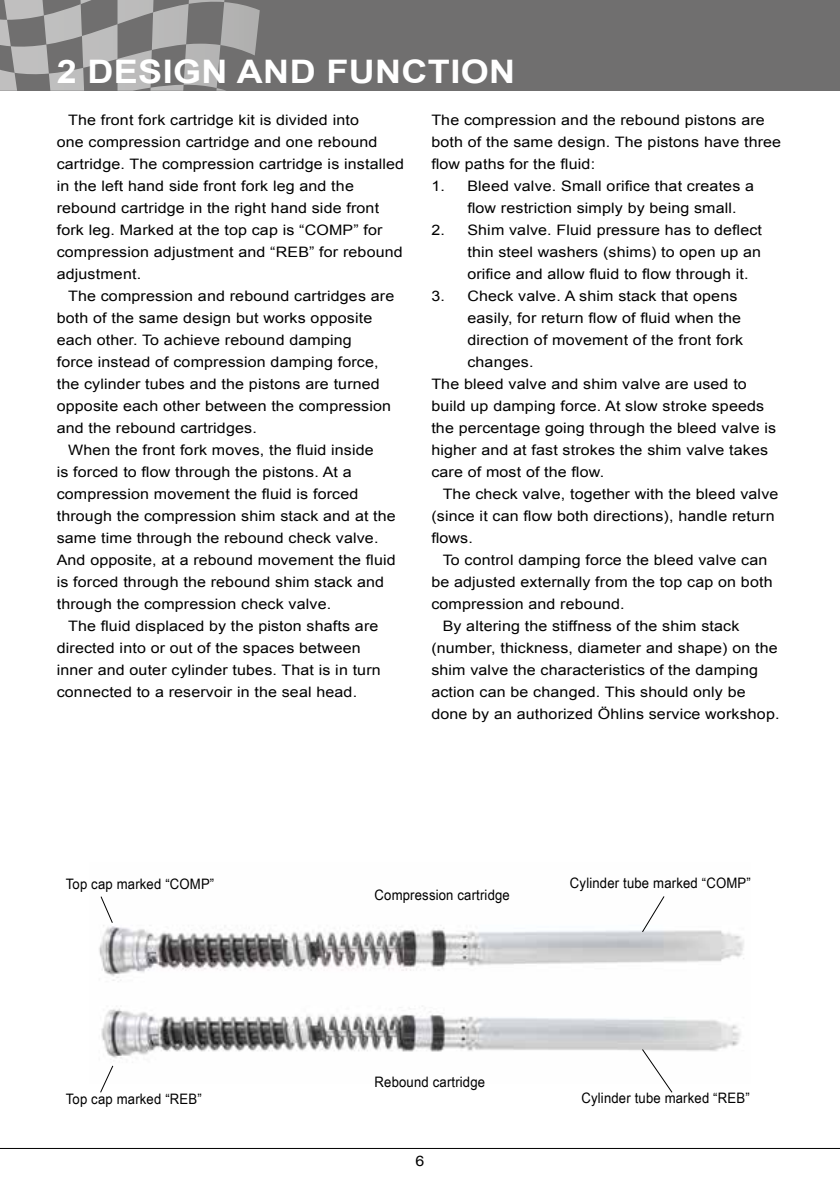
<style>
.page{position:relative;width:840px;height:1191px;background:#fff}
.page>*{position:absolute;margin:0;border:0;box-sizing:border-box;transform-origin:0 0}
.t1{font:700 32.4px "Arial";letter-spacing:.01em;color:#fff;scale:1.11 1}
.t2{font:14.4px/22px "Arial";letter-spacing:.01em;color:#000;scale:1.11 1}
.t3{font:14.4px "Arial Narrow";letter-spacing:.01em;color:#000;scale:1.11 1}
</style>
<div class="page">
<hr style="left:0;top:1148px;width:839px;height:1px;background:#000">
<div style="left:0;top:0;width:839px;height:91px;background:#706f6f"></div>
<svg style="left:0;top:0;width:260px;height:91px"></svg>
<img style="left:99px;top:925px;width:645px;height:133px">
<svg style="left:100px;top:896px;width:13px;height:27px"></svg>
<svg style="left:100px;top:1065px;width:14px;height:28px"></svg>
<svg style="left:640px;top:896px;width:25px;height:37px"></svg>
<svg style="left:640px;top:1048px;width:33px;height:45px"></svg>
<h1 class="t1" style="left:57px;top:50px;width:409px">2 DESIGN AND FUNCTION</h1>
<p class="t2" style="left:57px;top:109px;width:314px;text-indent:11px">The front fork cartridge kit is divided into<br>one compression cartridge and one rebound cartridge. The compression cartridge is installed in the left hand side front fork leg and the rebound cartridge in the right hand side front fork leg. Marked at the top cap is “COMP” for compression adjustment and “REB” for rebound adjustment.</p>
<p class="t2" style="left:57px;top:285px;width:305px;text-indent:11px">The compression and rebound cartridges are both of the same design but works opposite each other. To achieve rebound damping<br>force instead of compression damping force, the cylinder tubes and the pistons are turned opposite each other between the compression and the rebound cartridges.</p>
<p class="t2" style="left:57px;top:439px;width:307px;text-indent:11px">When the front fork moves, the fluid inside<br>is forced to flow through the pistons. At a compression movement the fluid is forced through the compression shim stack and at the same time through the rebound check valve.<br>And opposite, at a rebound movement the fluid is forced through the rebound shim stack and through the compression check valve.</p>
<p class="t2" style="left:57px;top:615px;width:293px;text-indent:11px">The fluid displaced by the piston shafts are directed into or out of the spaces between inner and outer cylinder tubes. That is in turn connected to a reservoir in the seal head.</p>
<p class="t2" style="left:431px;top:109px;width:316px">The compression and the rebound pistons are both of the same design. The pistons have three flow paths for the fluid:</p>
<p class="t2" style="left:467px;top:175px;width:259px;text-indent:-36px">1. Bleed valve. Small orifice that creates a flow restriction simply by being small.</p>
<p class="t2" style="left:467px;top:219px;width:267px;text-align:justify;text-indent:-36px">2. Shim valve. Fluid pressure has to deflect thin steel washers (shims) to open up an orifice and allow fluid to flow through it.</p>
<p class="t2" style="left:431px;top:285px;width:277px">3. Check valve. A shim stack that opens</p>
<p class="t2" style="left:467px;top:307px;width:248px">easily, for return flow of fluid when the</p>
<p class="t2" style="left:467px;top:329px;width:250px">direction of movement of the front fork</p>
<p class="t2" style="left:467px;top:351px;width:61px">changes.</p>
<p class="t2" style="left:431px;top:373px;width:285px">The bleed valve and shim valve are used to</p>
<p class="t2" style="left:431px;top:395px;width:301px">build up damping force. At slow stroke speeds</p>
<p class="t2" style="left:431px;top:417px;width:312px">the percentage going through the bleed valve is</p>
<p class="t2" style="left:431px;top:439px;width:305px">higher and at fast strokes the shim valve takes</p>
<p class="t2" style="left:431px;top:461px;width:157px">care of most of the flow.</p>
<p class="t2" style="left:442px;top:483px;width:304px">The check valve, together with the bleed valve</p>
<p class="t2" style="left:431px;top:505px;width:310px">(since it can flow both directions), handle return</p>
<p class="t2" style="left:431px;top:527px;width:39px">flows.</p>
<p class="t2" style="left:442px;top:549px;width:294px">To control damping force the bleed valve can</p>
<p class="t2" style="left:431px;top:571px;width:309px">be adjusted externally from the top cap on both</p>
<p class="t2" style="left:431px;top:593px;width:175px">compression and rebound.</p>
<p class="t2" style="left:442px;top:615px;width:268px">By altering the stiffness of the shim stack</p>
<p class="t2" style="left:431px;top:637px;width:313px">(number, thickness, diameter and shape) on the</p>
<p class="t2" style="left:431px;top:659px;width:295px">shim valve the characteristics of the damping</p>
<p class="t2" style="left:431px;top:681px;width:284px">action can be changed. This should only be</p>
<p class="t2" style="left:431px;top:703px;width:315px">done by an authorized Öhlins service workshop.</p>
<p class="t3" style="left:66px;top:873px;width:135px">Top cap marked “COMP”</p>
<p class="t3" style="left:66px;top:1088px;width:124px">Top cap marked “REB”</p>
<p class="t3" style="left:374px;top:884px;width:123px">Compression cartridge</p>
<p class="t3" style="left:569px;top:872px;width:164px">Cylinder tube marked “COMP”</p>
<p class="t3" style="left:374px;top:1071px;width:101px">Rebound cartridge</p>
<p class="t2" style="left:415px;top:1149px;width:10px">6</p>
<p class="t3" style="left:581px;top:1087px;width:153px">Cylinder tube marked “REB”</p>
</div>
